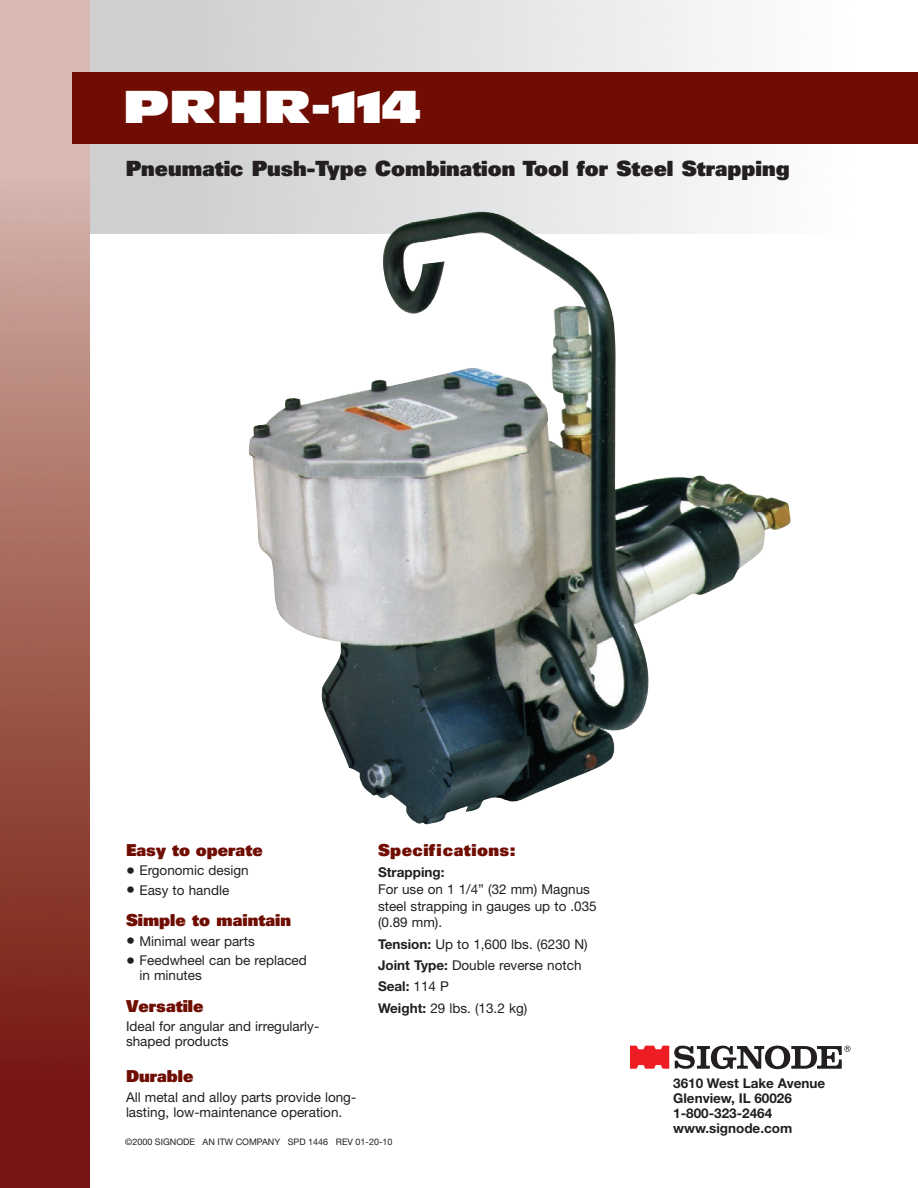
<style>
.page{position:relative;width:918px;height:1188px;background:#fff}
.page>*{position:absolute;margin:0;border:0;box-sizing:border-box;transform-origin:0 0}
.Headline{font:45px "Antique Olive Std Nord";color:#fff}
.Top_Subhead_2{font:21px "Univers LT Std X Black";color:#231f20}
.Sub_subhead{font:16.5px "Univers LT Std X Black";color:#700d02}
.Feature_Head{font:16.5px "Univers LT Std X Black";color:#700d02}
.Sub_subhead-2{font:16.5px "Univers LT Std X Black";letter-spacing:.025em;color:#700d02}
.Feature_body{font:13.5px/15px "Helvetica Neue LT Std";color:#231f20}
.Feature_body-2{font:700 13.5px/15px "Helvetica Neue LT Std";color:#231f20}
.t1{font:9px "Helvetica Neue LT Std";color:#231f20}
.s1{font-size:18px}
.s2{font-weight:700}
.s3{font-weight:400}
</style>
<div class="page">
<svg style="left:630px;top:1045px;width:221px;height:24px"></svg>
<img style="left:0;top:0;width:90px;height:1188px">
<div style="left:73px;top:72px;width:845px;height:72px;background:#700d02"></div>
<img style="left:248px;top:209px;width:543px;height:615px">
<p class="Headline" style="left:123px;top:79px;width:300px">PRHR-114</p>
<p class="Top_Subhead_2" style="left:126px;top:154px;width:665px">Pneumatic Push-Type Combination Tool for Steel Strapping</p>
<p class="Sub_subhead" style="left:126px;top:839px;width:138px">Easy to operate</p>
<p class="Feature_body" style="left:126px;top:863px;width:124px"><span class="s1">•</span> Ergonomic design</p>
<p class="Feature_body" style="left:126px;top:882px;width:105px"><span class="s1">•</span> Easy to handle</p>
<p class="Feature_Head" style="left:126px;top:909px;width:167px">Simple to maintain</p>
<p class="Feature_body" style="left:126px;top:933px;width:130px"><span class="s1">•</span> Minimal wear parts</p>
<p class="Feature_body" style="left:140px;top:953px;width:169px;text-indent:-14px"><span class="s1">•</span> Feedwheel can be replaced in minutes</p>
<p class="Sub_subhead" style="left:126px;top:995px;width:79px">Versatile</p>
<p class="Feature_body" style="left:126px;top:1019px;width:195px">Ideal for angular and irregularly&shy;shaped products</p>
<p class="Sub_subhead" style="left:126px;top:1065px;width:69px">Durable</p>
<p class="Feature_body" style="left:126px;top:1089px;width:232px">All metal and alloy parts provide long&shy;lasting, low-maintenance operation.</p>
<p class="Sub_subhead-2" style="left:378px;top:839px;width:139px">Specifications:</p>
<p class="Feature_body" style="left:378px;top:864px;width:220px;line-height:16.8px"><span class="s2">Strapping:<br></span>For use on 1 1/4” (32 mm) Magnus steel strapping in gauges up to .035 (0.89 mm).</p>
<p class="Feature_body" style="left:378px;top:936px;width:211px"><span class="s2">Tension:</span> Up to 1,600 lbs. (6230 N)</p>
<p class="Feature_body" style="left:378px;top:958px;width:205px"><span class="s2">Joint Type:</span> Double reverse notch</p>
<p class="Feature_body-2" style="left:378px;top:979px;width:73px">Seal: <span class="s3">114 P</span></p>
<p class="Feature_body" style="left:378px;top:1000px;width:151px"><span class="s2">Weight:</span> 29 lbs. (13.2 kg)</p>
<p class="t1" style="left:125px;top:1136px;width:269px">©2000 SIGNODE AN ITW COMPANY SPD 1446 REV 01-20-10</p>
<p class="Feature_body-2" style="left:673px;top:1075px;width:154px">3610 West Lake Avenue<br>Glenview, IL 60026<br>1-800-323-2464</p>
<p class="Feature_body-2" style="left:673px;top:1120px;width:121px">www.signode.com</p>
</div>
